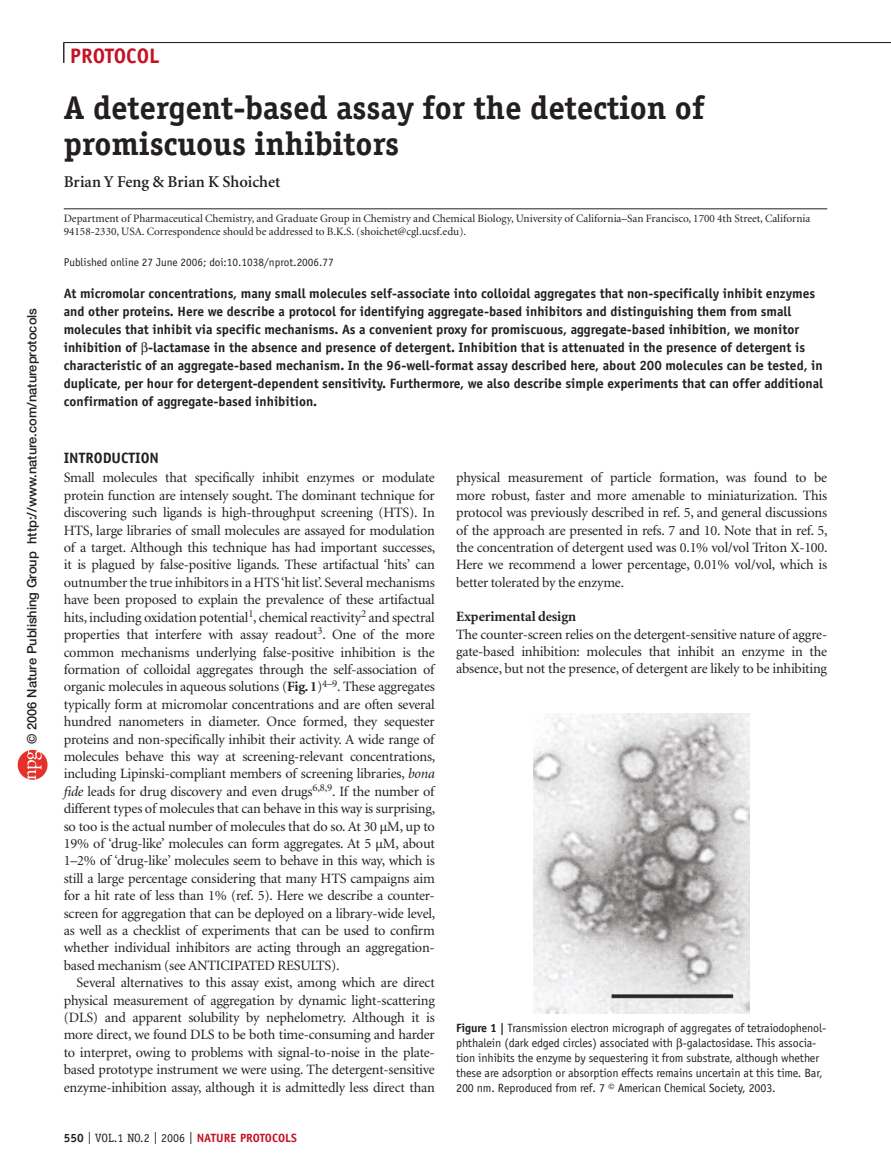
<style>
.page{position:relative;width:891px;height:1175px;background:#fff}
.page>*{position:absolute;margin:0;border:0;box-sizing:border-box;transform-origin:0 0}
.t1{font:700 33px/36px "Officina Serif";letter-spacing:-.005em;color:#231f20}
.t2{font:700 21px "Officina Sans";color:#c31324}
.t3{font:600 16.5px "Minion";color:#231f20}
.t4{font:700 15px "Officina Sans";color:#231f20}
.t5{font:14.25px/17.4px "Minion";letter-spacing:-.015em;color:#231f20;text-align:justify}
.t6{font:700 14.25px "Minion";letter-spacing:-.005em;color:#231f20}
.t7{font:700 13.5px/18px "Officina Sans";color:#231f20}
.t8{font:500 12.9px "Helvetica Neue";color:#231f20}
.t9{font:12px/15px "Officina Sans Book 2";letter-spacing:-.01em;color:#231f20}
.t10{font:12px "Officina Serif";color:#231f20}
.t11{font:11.25px/13.2px "Minion";color:#231f20}
.t12{font:11.25px "Officina Sans Book 2";color:#231f20}
.s1{font-weight:700}
.s2{font-style:italic}
.s3{font-family:"Officina Sans";font-weight:700}
.s4{font-family:"Officina Sans";font-weight:700;color:#c31324}
</style>
<div class="page">
<svg style="left:64px;top:43px;width:1px;height:20px"></svg>
<hr style="left:64px;top:42px;width:827px;height:1px;background:#231f20">
<hr style="left:64px;top:208px;width:763px;height:1px;background:#231f20">
<img style="left:534px;top:714px;width:216px;height:300px">
<svg style="left:18px;top:750px;width:30px;height:29px"></svg>
<p class="t8" style="left:27px;top:744px;width:438px;rotate:-90deg">© 2006 Nature Publishing Group http://www.nature.com/natureprotocols</p>
<h2 class="t2" style="left:70px;top:43px;width:91px">PROTOCOL</h2>
<h1 class="t1" style="left:64px;top:89px;width:642px">A detergent-based assay for the detection of promiscuous inhibitors</h1>
<p class="t3" style="left:64px;top:174px;width:218px">Brian Y Feng &amp; Brian K Shoichet</p>
<p class="t11" style="left:64px;top:212px;width:748px">Department of Pharmaceutical Chemistry, and Graduate Group in Chemistry and Chemical Biology, University of California–San Francisco, 1700 4th Street, California<br>94158-2330, USA. Correspondence should be addressed to B.K.S. (shoichet@cgl.ucsf.edu).</p>
<p class="t12" style="left:64px;top:255px;width:271px">Published online 27 June 2006; doi:10.1038/nprot.2006.77</p>
<p class="t7" style="left:64px;top:285px;width:761px">At micromolar concentrations, many small molecules self-associate into colloidal aggregates that non-specifically inhibit enzymes and other proteins. Here we describe a protocol for identifying aggregate-based inhibitors and distinguishing them from small molecules that inhibit via specific mechanisms. As a convenient proxy for promiscuous, aggregate-based inhibition, we monitor inhibition of -lactamase in the absence and presence of detergent. Inhibition that is attenuated in the presence of detergent is characteristic of an aggregate-based mechanism. In the 96-well-format assay described here, about 200 molecules can be tested, in duplicate, per hour for detergent-dependent sensitivity. Furthermore, we also describe simple experiments that can offer additional confirmation of aggregate-based inhibition.</p>
<p class="t4" style="left:64px;top:449px;width:97px">INTRODUCTION</p>
<p class="t5" style="left:64px;top:470px;width:373px">Small molecules that specifically inhibit enzymes or modulate protein function are intensely sought. The dominant technique for discovering such ligands is high-throughput screening (HTS). In HTS, large libraries of small molecules are assayed for modulation of a target. Although this technique has had important successes, it is plagued by false-positive ligands. These artifactual ‘hits’ can outnumber the true inhibitors in a HTS‘hit list’. Several mechanisms have been proposed to explain the prevalence of these artifactual hits, including oxidation potential<sup>1</sup>, chemical reactivity<sup>2</sup> and spectral properties that interfere with assay readout<sup>3</sup>. One of the more common mechanisms underlying false-positive inhibition is the formation of colloidal aggregates through the self-association of organic molecules in aqueous solutions (<span class="s1">Fig. 1</span>)<sup>4–9</sup>. These aggregates typically form at micromolar concentrations and are often several hundred nanometers in diameter. Once formed, they sequester proteins and non-specifically inhibit their activity. A wide range of molecules behave this way at screening-relevant concentrations, including Lipinski-compliant members of screening libraries, <span class="s2">bona fide</span> leads for drug discovery and even drugs<sup>6,8,9</sup>. If the number of different types of molecules that can behave in this way is surprising, so too is the actual number of molecules that do so. At 30 µM, up to 19% of ‘drug-like’ molecules can form aggregates. At 5 µM, about 1–2% of ‘drug-like’ molecules seem to behave in this way, which is still a large percentage considering that many HTS campaigns aim for a hit rate of less than 1% (ref. 5). Here we describe a counter&shy;screen for aggregation that can be deployed on a library-wide level, as well as a checklist of experiments that can be used to confirm whether individual inhibitors are acting through an aggregation&shy;based mechanism (see ANTICIPATED RESULTS).</p>
<p class="t5" style="left:64px;top:974px;width:373px;text-indent:13px">Several alternatives to this assay exist, among which are direct physical measurement of aggregation by dynamic light-scattering (DLS) and apparent solubility by nephelometry. Although it is more direct, we found DLS to be both time-consuming and harder to interpret, owing to problems with signal-to-noise in the plate&shy;based prototype instrument we were using. The detergent-sensitive enzyme-inhibition assay, although it is admittedly less direct than</p>
<p class="t10" style="left:64px;top:1131px;width:235px"><span class="s3">550</span> | VOL.1 NO.2 | 2006 | <span class="s4">NATURE PROTOCOLS</span></p>
<p class="t5" style="left:456px;top:470px;width:373px">physical measurement of particle formation, was found to be more robust, faster and more amenable to miniaturization. This protocol was previously described in ref. 5, and general discussions of the approach are presented in refs. 7 and 10. Note that in ref. 5, the concentration of detergent used was 0.1% vol/vol Triton X-100.<br>Here we recommend a lower percentage, 0.01% vol/vol, which is better tolerated by the enzyme.</p>
<p class="t6" style="left:456px;top:609px;width:122px">Experimental design</p>
<p class="t5" style="left:456px;top:626px;width:373px">The counter-screen relies on the detergent-sensitive nature of aggre&shy;gate-based inhibition: molecules that inhibit an enzyme in the absence, but not the presence, of detergent are likely to be inhibiting</p>
<p class="t9" style="left:456px;top:1020px;width:372px"><span class="s3">Figure 1 |</span> Transmission electron micrograph of aggregates of tetraiodophenol&shy;phthalein (dark edged circles) associated with -galactosidase. This associa&shy;tion inhibits the enzyme by sequestering it from substrate, although whether these are adsorption or absorption effects remains uncertain at this time. Bar, 200 nm. Reproduced from ref. 7 © American Chemical Society, 2003.</p>
</div>
